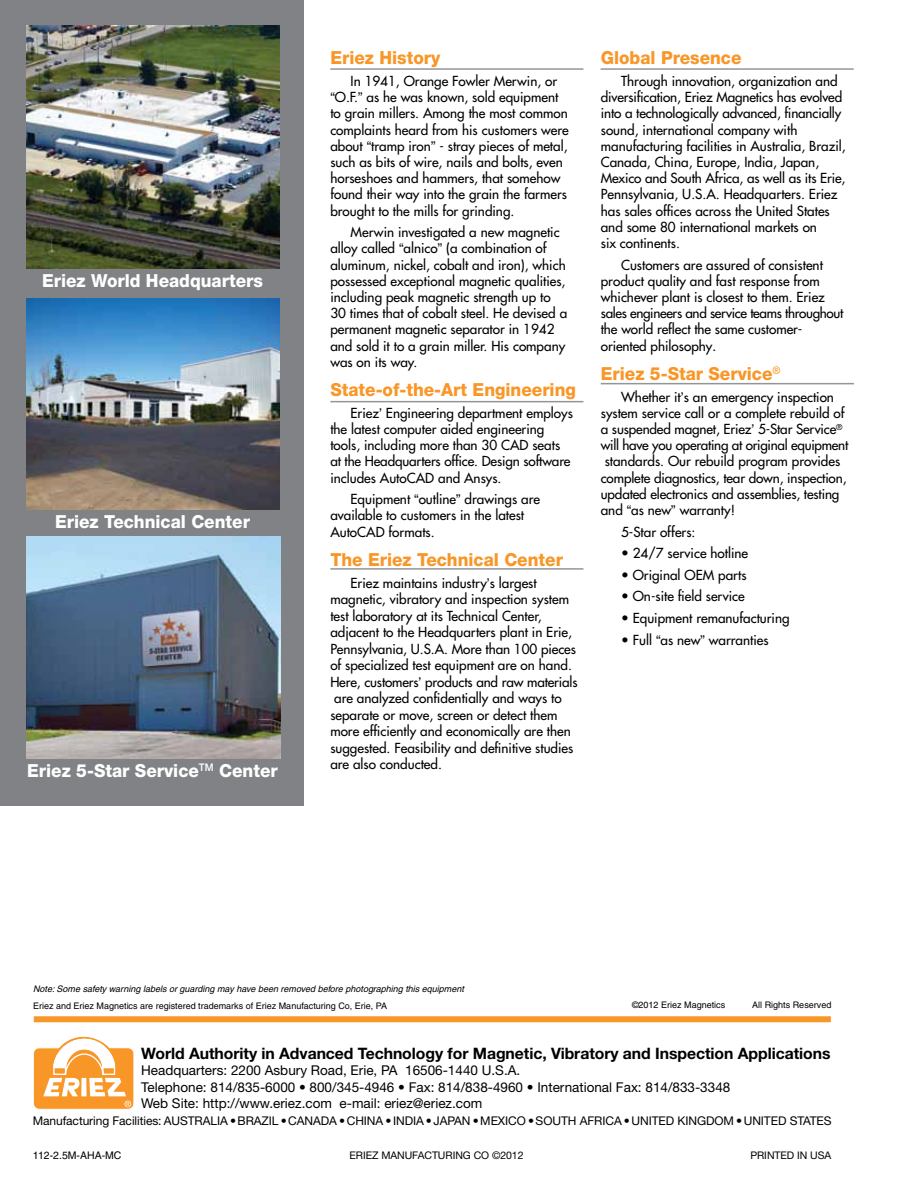
<style>
.page{position:relative;width:916px;height:1188px;background:#fff}
.page>*{position:absolute;margin:0;border:0;box-sizing:border-box;transform-origin:0 0}
.t1{font:800 18px "Helvetica Neue";color:#f89728;scale:.95 1}
.t2{font:800 18px "Helvetica Neue";color:#fff;scale:.95 1}
.t3{font:700 15.75px "Helvetica Neue";letter-spacing:-.005em;color:#000}
.t4{font:13.5px/16.2px "Futura";color:#000}
.t5{font:13.5px/16.5px "Helvetica Neue";color:#000}
.t6{font:12px "Helvetica Neue";letter-spacing:-.005em;color:#000}
.t7{font:10.5px "Helvetica Neue";letter-spacing:-.005em;color:#000}
.t8{font:10.5px "Helvetica";color:#000}
.t9{font:italic 9px/16.8px "Helvetica";color:#000}
.t10{font:9px "Helvetica";color:#000}
.s1{font-family:"Helvetica"}
.s2{font-style:normal}
</style>
<div class="page">
<div style="left:0;top:0;width:304px;height:805px;background:#808285"></div>
<img style="left:27px;top:536px;width:253px;height:222px">
<img style="left:27px;top:25px;width:253px;height:243px">
<img style="left:27px;top:298px;width:253px;height:211px">
<hr style="left:330px;top:68px;width:253px;height:2px;background:#939598">
<hr style="left:330px;top:401px;width:253px;height:1px;background:#939598">
<hr style="left:330px;top:568px;width:253px;height:2px;background:#939598">
<hr style="left:600px;top:383px;width:253px;height:1px;background:#939598">
<hr style="left:600px;top:68px;width:253px;height:2px;background:#939598">
<div style="left:34px;top:1016px;width:796px;height:6px;background:#f89728"></div>
<svg style="left:33px;top:1036px;width:101px;height:74px"></svg>
<p class="t2" style="left:42px;top:270px;width:234px">Eriez World Headquarters</p>
<p class="t2" style="left:55px;top:511px;width:207px">Eriez Technical Center</p>
<p class="t2" style="left:27px;top:760px;width:265px">Eriez 5-Star Service<sup>TM</sup> Center</p>
<p class="t1" style="left:330px;top:47px;width:117px">Eriez History</p>
<p class="t4" style="left:330px;top:73px;width:240px;text-indent:20px">In 1941, Orange Fowler Merwin, or <span class="s1">“</span>O.F.<span class="s1">”</span> as he was known, sold equipment to grain millers. Among the most common complaints heard from his customers were about <span class="s1">“</span>tramp iron<span class="s1">”</span> - stray pieces of metal, such as bits of wire, nails and bolts, even horseshoes and hammers, that somehow found their way into the grain the farmers brought to the mills for grinding.</p>
<p class="t4" style="left:330px;top:224px;width:238px;text-indent:20px">Merwin investigated a new magnetic alloy called <span class="s1">“</span>alnico<span class="s1">”</span> (a combination of aluminum, nickel, cobalt and iron), which possessed exceptional magnetic qualities, including peak magnetic strength up to 30 times that of cobalt steel. He devised a permanent magnetic separator in 1942 and sold it to a grain miller. His company was on its way.</p>
<p class="t1" style="left:330px;top:379px;width:260px">State-of-the-Art Engineering</p>
<p class="t4" style="left:330px;top:405px;width:244px;text-indent:20px">Eriez<span class="s1">’</span> Engineering department employs the latest computer aided engineering tools, including more than 30 CAD seats at the Headquarters office. Design software includes Autocad</p>
<p class="t4" style="left:350px;top:467px;width:191px;line-height:21.6px;text-indent:88px">and Ansys.<br>Equipment <span class="s1">“</span>outline<span class="s1">”</span> drawings are</p>
<p class="t4" style="left:330px;top:507px;width:195px">available to customers in the latest<br>AutoCAD formats.</p>
<p class="t1" style="left:330px;top:549px;width:246px">The Eriez Technical Center</p>
<p class="t4" style="left:330px;top:575px;width:249px;text-indent:20px">Eriez maintains industry<span class="s1">’</span>s largest magnetic, vibratory and inspection system test laboratory at its Technical Center, adjacent to the Headquarters plant in Erie, Pennsylvania, U.S.A. More than 100 pieces of specialized test equipment are on hand.<br>Here, customers<span class="s1">’</span> products and raw materials are analyzed confidentially and ways to separate or move, screen or detect them more efficiently and economically are then suggested. Feasibility and definitive studies are also conducted.</p>
<p class="t1" style="left:600px;top:47px;width:150px">Global Presence</p>
<p class="t4" style="left:600px;top:73px;width:246px;text-indent:20px">Through innovation, organization and diversification, Eriez Magnetics has evolved into a technologically advanced, financially sound, international company with manufacturing facilities in Australia, Brazil, Canada, China, Europe, India, Japan, Mexico and South Africa, as well as its Erie, Pennsylvania, U.S.A. Headquarters. Eriez has sales offices across the United States and some 80 international markets on<br>six continents.</p>
<p class="t4" style="left:600px;top:256px;width:244px;text-indent:20px">Customers are assured of consistent product quality and fast response from whichever plant is closest to them. Eriez sales engineers and service teams throughout the world reflect the same customer&shy;oriented philosophy<span class="s1">.</span></p>
<p class="t1" style="left:600px;top:363px;width:191px">Eriez 5-Star Service<sup>®</sup></p>
<p class="t4" style="left:600px;top:388px;width:249px;text-indent:20px">Whether it<span class="s1">’</span>s an emergency inspection system service call or a complete rebuild of a suspended magnet, Eriez<span class="s1">’</span> 5-Star Service<sup>® </sup>will have you operating at original equipment standards. Our rebuild program provides complete diagnostics, tear down, inspection, updated electronics and assemblies, testing and <span class="s1">“</span>as new<span class="s1">”</span> warranty!</p>
<p class="t4" style="left:621px;top:523px;width:76px">5-Star offers:</p>
<p class="t4" style="left:621px;top:545px;width:129px">• 24/7 service hotline</p>
<p class="t4" style="left:621px;top:567px;width:127px">• Original OEM parts</p>
<p class="t4" style="left:621px;top:588px;width:125px">• On-site field service</p>
<p class="t4" style="left:621px;top:610px;width:170px">• Equipment remanufacturing</p>
<p class="t4" style="left:621px;top:631px;width:149px">• Full <span class="s1">“</span>as new<span class="s1">”</span> warranties</p>
<p class="t9" style="left:33px;top:980px;width:432px">Note: Some safety warning labels or guarding may have been removed before photographing this equipment<br><span class="s2">Eriez and Eriez Magnetics are registered trademarks of Eriez Manufacturing Co, Erie, PA</span></p>
<p class="t10" style="left:632px;top:1000px;width:95px">©2012 Eriez Magnetics</p>
<p class="t10" style="left:752px;top:1000px;width:81px">All Rights Reserved</p>
<p class="t3" style="left:141px;top:1044px;width:690px">World Authority in Advanced Technology for Magnetic, Vibratory and Inspection Applications</p>
<p class="t5" style="left:141px;top:1062px;width:590px">Headquarters: 2200 Asbury Road, Erie, PA 16506-1440 U.S.A.<br>Telephone: 814/835-6000 • 800/345-4946 • Fax: 814/838-4960 • International Fax: 814/833-3348<br>Web Site: http://www.eriez.com e-mail: eriez@eriez.com</p>
<p class="t6" style="left:33px;top:1114px;width:800px">Manufacturing Facilities: AUSTRALIA • BRAZIL • CANADA • CHINA • INDIA • JAPAN • MEXICO • SOUTH AFRICA • UNITED KINGDOM • UNITED STATES</p>
<p class="t8" style="left:33px;top:1150px;width:90px">112-2.5M-AHA-MC</p>
<p class="t7" style="left:349px;top:1149px;width:175px">ERIEZ MANUFACTURING CO ©2012</p>
<p class="t7" style="left:750px;top:1149px;width:82px">PRINTED IN USA</p>
</div>
